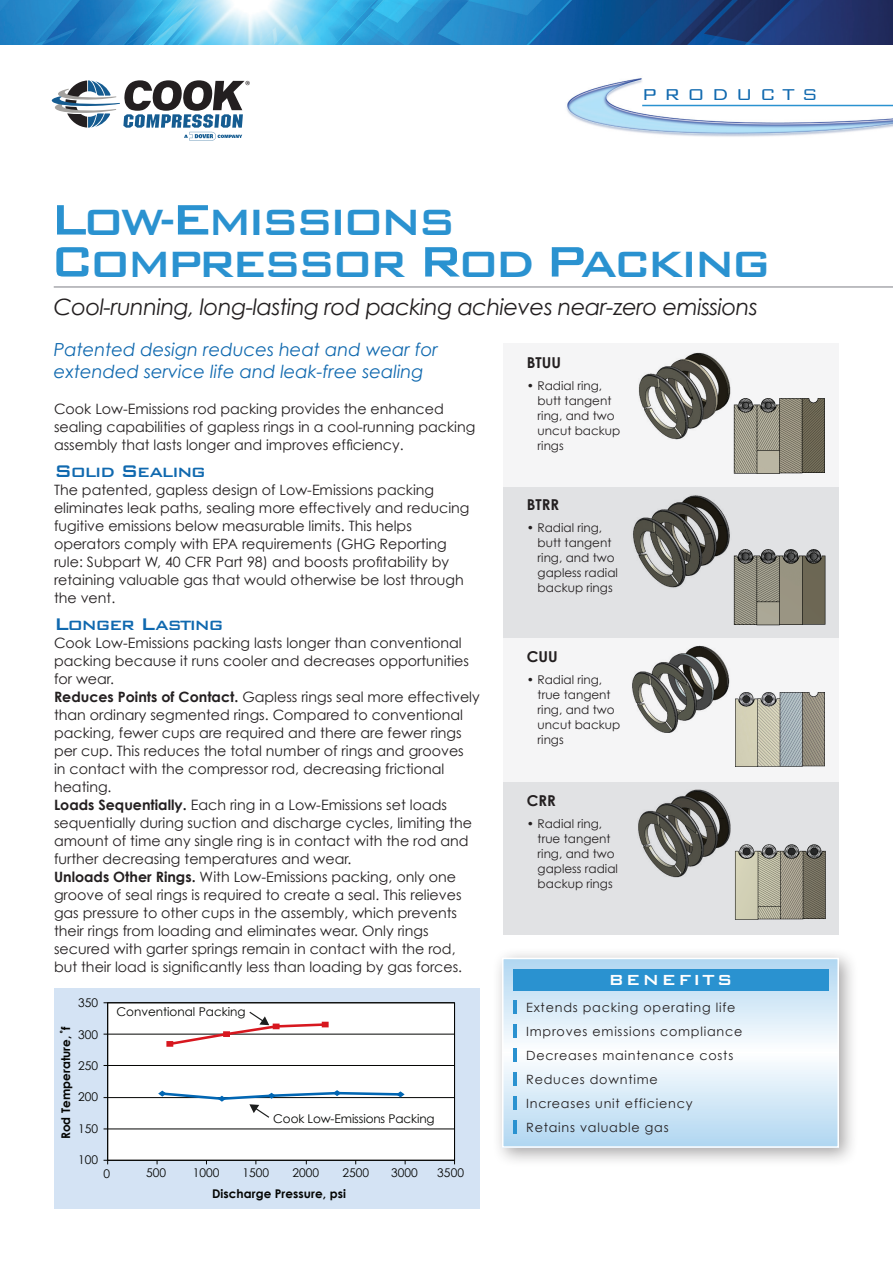
<style>
.page{position:relative;width:893px;height:1263px;background:#fff}
.page>*{position:absolute;margin:0;border:0;box-sizing:border-box;transform-origin:0 0}
.t1{font:500 48.9px/42px "Bank Gothic";letter-spacing:-.11em;color:#2a92d0}
.t2{font:italic 22.5px "Century Gothic";letter-spacing:-.025em;color:#231f20}
.t3{font:300 21px "Bank Gothic";letter-spacing:.33em;color:#1069af}
.t4{font:500 19.5px "Bank Gothic";letter-spacing:.1em;color:#fff}
.t5{font:italic 18px/22.5px "Century Gothic";color:#1069af}
.t6{font:18px "Bank Gothic Medium SC800";letter-spacing:-.1em;color:#1069af}
.t7{font:700 15px "Century Gothic";color:#231f20}
.t8{font:14.25px/18px "Century Gothic";color:#231f20}
.t9{font:12.75px/24px "Century Gothic";letter-spacing:.06em;color:#231f20}
.t10{font:12px/15px "Century Gothic";color:#231f20}
.t11{font:12px "Century Gothic";color:#040503}
.t12{font:700 12px "Century Gothic";letter-spacing:.005em;color:#040503}
.s1{font-size:56.85px}
.s2{font-size:22.5px}
.s3{font-weight:700}
</style>
<div class="page">
<div style="left:503px;top:343px;width:336px;height:592px;background:#e1e2e4"></div>
<hr style="left:54px;top:286px;width:839px;height:2px;background:#a8a9ad">
<div style="left:491px;top:947px;width:368px;height:221px;background:#231f20;opacity:.4"></div>
<svg style="left:505px;top:961px;width:331px;height:184px"></svg>
<div style="left:502px;top:958px;width:337px;height:190px;border:2px solid #fff"></div>
<div style="left:513px;top:969px;width:315px;height:21px;background:#2a92d0"></div>
<hr style="left:513px;top:1000px;width:4px;height:14px;background:#2a92d0">
<hr style="left:513px;top:1024px;width:4px;height:14px;background:#2a92d0">
<hr style="left:513px;top:1048px;width:4px;height:14px;background:#2a92d0">
<hr style="left:513px;top:1072px;width:4px;height:14px;background:#2a92d0">
<hr style="left:513px;top:1096px;width:4px;height:14px;background:#2a92d0">
<hr style="left:513px;top:1120px;width:4px;height:14px;background:#2a92d0">
<div style="left:503px;top:343px;width:336px;height:144px;background:#f5f5f6"></div>
<div style="left:503px;top:638px;width:336px;height:144px;background:#f5f5f6"></div>
<img style="left:633px;top:495px;width:97px;height:93px">
<img style="left:632px;top:645px;width:98px;height:88px">
<img style="left:638px;top:790px;width:93px;height:87px">
<img style="left:733px;top:398px;width:92px;height:76px">
<img style="left:733px;top:549px;width:93px;height:77px">
<img style="left:736px;top:693px;width:88px;height:74px">
<img style="left:735px;top:844px;width:91px;height:76px">
<img style="left:639px;top:352px;width:92px;height:88px">
<div style="left:54px;top:989px;width:426px;height:220px;background:#d4e3f4"></div>
<div style="left:108px;top:1003px;width:346px;height:157px;background:#fff"></div>
<hr style="left:104px;top:1002px;width:351px;height:1px;background:#040503">
<hr style="left:104px;top:1034px;width:351px;height:1px;background:#040503">
<hr style="left:104px;top:1065px;width:351px;height:1px;background:#040503">
<hr style="left:104px;top:1097px;width:351px;height:1px;background:#040503">
<hr style="left:104px;top:1128px;width:351px;height:1px;background:#040503">
<hr style="left:104px;top:1160px;width:351px;height:1px;background:#040503">
<hr style="left:107px;top:1003px;width:1px;height:157px;background:#040503">
<hr style="left:454px;top:1003px;width:1px;height:157px;background:#040503">
<svg style="left:157px;top:1089px;width:248px;height:29px;background:#dfe8ef"></svg>
<svg style="left:167px;top:1012px;width:162px;height:35px;background:#f2e1e2"></svg>
<img style="left:566px;top:78px;width:327px;height:59px">
<hr style="left:642px;top:105px;width:251px;height:1px;background:#2a92d0">
<svg style="left:52px;top:80px;width:198px;height:61px"></svg>
<img style="left:0;top:0;width:893px;height:45px">
<h3 class="t3" style="left:642px;top:79px;width:178px">PRODUCTS</h3>
<h1 class="t1" style="left:50px;top:196px;width:724px"><span class="s1">L</span>OW-<span class="s1">E</span>MISSIONS<br><span class="s1">C</span>OMPRESSOR <span class="s1">R</span>OD <span class="s1">P</span>ACKING</h1>
<h2 class="t2" style="left:54px;top:293px;width:706px">Cool-running, long-lasting rod packing achieves near-zero emissions</h2>
<p class="t5" style="left:54px;top:338px;width:386px">Patented design reduces heat and wear for extended service life and leak-free sealing</p>
<p class="t7" style="left:527px;top:353px;width:36px">BTUU</p>
<p class="t10" style="left:538px;top:378px;width:84px;text-indent:-11px">• Radial ring, butt tangent ring, and two uncut backup rings</p>
<p class="t8" style="left:54px;top:400px;width:423px">Cook Low-Emissions rod packing provides the enhanced sealing capabilities of gapless rings in a cool-running packing assembly that lasts longer and improves efficiency.</p>
<p class="t6" style="left:54px;top:459px;width:154px"><span class="s2">S</span>olid <span class="s2">S</span>ealing</p>
<p class="t8" style="left:54px;top:481px;width:417px">The patented, gapless design of Low-Emissions packing eliminates leak paths, sealing more effectively and reducing fugitive emissions below measurable limits. This helps operators comply with EPA requirements (GHG Reporting rule: Subpart W, 40 CFR Part 98) and boosts profitability by retaining valuable gas that would otherwise be lost through the vent.</p>
<p class="t6" style="left:54px;top:612px;width:171px"><span class="s2">L</span>onger <span class="s2">L</span>asting</p>
<p class="t8" style="left:54px;top:634px;width:427px">Cook Low-Emissions packing lasts longer than conventional packing because it runs cooler and decreases opportunities for wear.<br><span class="s3">Reduces Points of Contact.</span> Gapless rings seal more effectively than ordinary segmented rings. Compared to conventional packing, fewer cups are required and there are fewer rings per cup. This reduces the total number of rings and grooves<br>in contact with the compressor rod, decreasing frictional heating.<br><span class="s3">Loads Sequentially.</span> Each ring in a Low-Emissions set loads sequentially during suction and discharge cycles, limiting the amount of time any single ring is in contact with the rod and further decreasing temperatures and wear.<br><span class="s3">Unloads Other Rings.</span> With Low-Emissions packing, only one groove of seal rings is required to create a seal. This relieves gas pressure to other cups in the assembly, which prevents their rings from loading and eliminates wear. Only rings secured with garter springs remain in contact with the rod, but their load is significantly less than loading by gas forces.</p>
<p class="t7" style="left:527px;top:495px;width:34px">BTRR</p>
<p class="t10" style="left:538px;top:520px;width:82px;text-indent:-11px">• Radial ring, butt tangent ring, and two gapless radial backup rings</p>
<p class="t7" style="left:527px;top:647px;width:32px">CUU</p>
<p class="t10" style="left:538px;top:672px;width:84px;text-indent:-11px">• Radial ring, true tangent ring, and two uncut backup rings</p>
<p class="t7" style="left:527px;top:791px;width:31px">CRR</p>
<p class="t10" style="left:538px;top:816px;width:82px;text-indent:-11px">• Radial ring, true tangent ring, and two gapless radial backup rings</p>
<h3 class="t4" style="left:608px;top:965px;width:126px">BENEFITS</h3>
<p class="t9" style="left:526px;top:995px;width:218px">Extends packing operating life<br>Improves emissions compliance<br>Decreases maintenance costs<br>Reduces downtime<br>Increases unit efficiency<br>Retains valuable gas</p>
<p class="t11" style="left:78px;top:995px;width:22px">350</p>
<p class="t11" style="left:116px;top:1005px;width:131px">Conventional Packing</p>
<p class="t12" style="left:57px;top:1139px;width:114px;rotate:-90deg">Rod Temperature,˚f</p>
<p class="t11" style="left:78px;top:1027px;width:22px">300</p>
<p class="t11" style="left:78px;top:1058px;width:22px">250</p>
<p class="t11" style="left:78px;top:1089px;width:22px">200</p>
<p class="t11" style="left:273px;top:1112px;width:163px">Cook Low-Emissions Packing</p>
<p class="t11" style="left:78px;top:1121px;width:22px">150</p>
<p class="t11" style="left:78px;top:1153px;width:22px">100</p>
<p class="t11" style="left:104px;top:1166px;width:8px">0</p>
<p class="t11" style="left:146px;top:1166px;width:22px">500</p>
<p class="t11" style="left:193px;top:1166px;width:28px">1000</p>
<p class="t11" style="left:242px;top:1166px;width:28px">1500</p>
<p class="t11" style="left:292px;top:1166px;width:28px">2000</p>
<p class="t11" style="left:342px;top:1166px;width:28px">2500</p>
<p class="t11" style="left:391px;top:1166px;width:28px">3000</p>
<p class="t11" style="left:437px;top:1166px;width:28px">3500</p>
<p class="t12" style="left:212px;top:1185px;width:135px">Discharge Pressure, psi</p>
</div>
